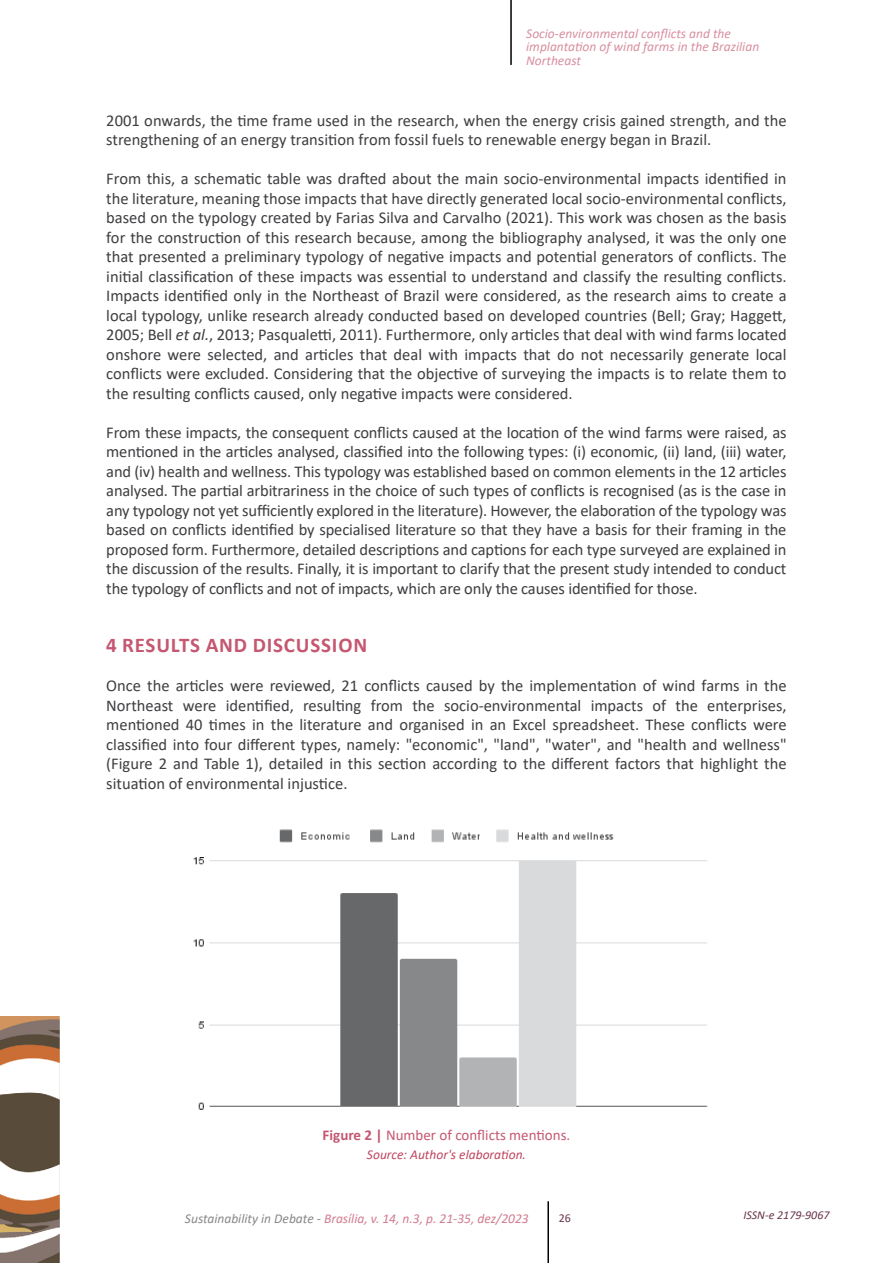
<style>
.page{position:relative;width:893px;height:1263px;background:#fff}
.page>*{position:absolute;margin:0;border:0;box-sizing:border-box;transform-origin:0 0}
.t1{font:700 21px "Calibri";letter-spacing:.04em;color:#c55770}
.t2{font:16.5px/19.5px "Calibri";color:#3e3d40;text-align:justify}
.t3{font:15px "Calibri";color:#c55770}
.t4{font:italic 13.5px/13.5px "Calibri";color:#d88fa0}
.t5{font:italic 13.5px "Calibri";color:#d27c90}
.t6{font:italic 13.5px "Calibri";color:#bf4460}
.t7{font:italic 12px "Calibri";color:#6a354c}
.t8{font:12px "Calibri";color:#6a354c}
.s1{font-style:italic}
.s2{font-weight:700}
.s3{color:#87888a}
</style>
<div class="page">
<img style="left:0;top:1016px;width:60px;height:247px">
<hr style="left:510px;top:0;width:2px;height:65px;background:#000">
<hr style="left:547px;top:1201px;width:2px;height:62px;background:#000">
<img style="left:193px;top:829px;width:515px;height:281px">
<p class="t4" style="left:526px;top:26px;width:235px">Socio-environmental conflicts and the implantation of wind farms in the Brazilian<br>Northeast</p>
<p class="t2" style="left:106px;top:110px;width:682px">2001 onwards, the time frame used in the research, when the energy crisis gained strength, and the strengthening of an energy transition from fossil fuels to renewable energy began in Brazil.</p>
<p class="t2" style="left:106px;top:169px;width:682px">From this, a schematic table was drafted about the main socio-environmental impacts identified in the literature, meaning those impacts that have directly generated local socio-environmental conflicts, based on the typology created by Farias Silva and Carvalho (2021). This work was chosen as the basis for the construction of this research because, among the bibliography analysed, it was the only one that presented a preliminary typology of negative impacts and potential generators of conflicts. The initial classification of these impacts was essential to understand and classify the resulting conflicts.<br>Impacts identified only in the Northeast of Brazil were considered, as the research aims to create a local typology, unlike research already conducted based on developed countries (Bell; Gray; Haggett, 2005; Bell <span class="s1">et al.</span>, 2013; Pasqualetti, 2011). Furthermore, only articles that deal with wind farms located onshore were selected, and articles that deal with impacts that do not necessarily generate local conflicts were excluded. Considering that the objective of surveying the impacts is to relate them to the resulting conflicts caused, only negative impacts were considered.</p>
<p class="t2" style="left:106px;top:422px;width:682px">From these impacts, the consequent conflicts caused at the location of the wind farms were raised, as mentioned in the articles analysed, classified into the following types: (i) economic, (ii) land, (iii) water, and (iv) health and wellness. This typology was established based on common elements in the 12 articles analysed. The partial arbitrariness in the choice of such types of conflicts is recognised (as is the case in any typology not yet sufficiently explored in the literature). However, the elaboration of the typology was based on conflicts identified by specialised literature so that they have a basis for their framing in the proposed form. Furthermore, detailed descriptions and captions for each type surveyed are explained in the discussion of the results. Finally, it is important to clarify that the present study intended to conduct the typology of conflicts and not of impacts, which are only the causes identified for those.</p>
<p class="t1" style="left:106px;top:630px;width:262px">4 RESULTS AND DISCUSSION</p>
<p class="t2" style="left:106px;top:676px;width:682px">Once the articles were reviewed, 21 conflicts caused by the implementation of wind farms in the Northeast were identified, resulting from the socio-environmental impacts of the enterprises, mentioned 40 times in the literature and organised in an Excel spreadsheet. These conflicts were classified into four different types, namely: "economic", "land", "water", and "health and wellness" (Figure 2 and Table 1), detailed in this section according to the different factors that highlight the situation of environmental injustice.</p>
<p class="t3" style="left:323px;top:1124px;width:249px"><span class="s2">Figure 2 |</span> Number of conflicts mentions.</p>
<p class="t6" style="left:367px;top:1145px;width:161px">Source: Author's elaboration.</p>
<p class="t5" style="left:185px;top:1209px;width:345px"><span class="s3">Sustainability in Debate -</span> Brasília, v. 14, n.3, p. 21-35, dez/2023</p>
<p class="t8" style="left:559px;top:1209px;width:14px">26</p>
<p class="t7" style="left:743px;top:1206px;width:88px">ISSN-e 2179-9067</p>
</div>
